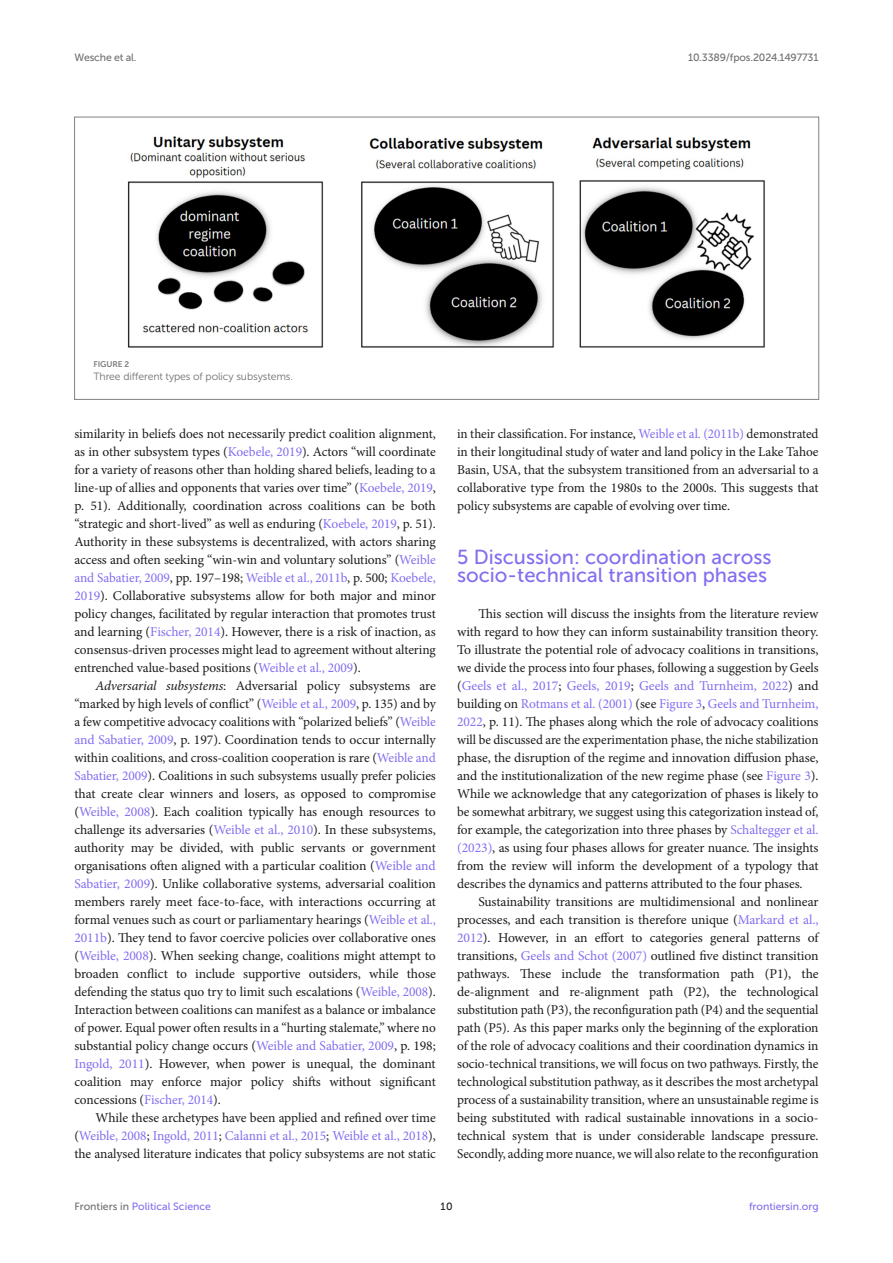
<style>
.page{position:relative;width:893px;height:1263px;background:#fff}
.page>*{position:absolute;margin:0;border:0;box-sizing:border-box;transform-origin:0 0}
.HEAD_1{font:20.25px/18px "Museo Sans 500";color:#856df0}
.TEXT{font:13.5px/18px "Minion Pro";letter-spacing:-.005em;color:#1b1c1b;text-align:justify}
.t1{font:10.5px "Museo Sans 500";color:#856df0}
.FIG_LEG{font:10.5px "Museo Sans 300";letter-spacing:-.01em;color:#706f70}
.t2{font:10.5px "Museo Sans 500";letter-spacing:-.015em;color:#706f70}
.t3{font:10.5px "Museo Sans 500";color:#1b1c1b}
.FIG_HD{font:8.25px "Museo Sans 700";letter-spacing:-.01em;color:#7e7f7f}
.s1{color:#856df0}
.s2{font-style:italic}
.s3{color:#706f70}
</style>
<div class="page">
<img style="left:128px;top:136px;width:637px;height:212px">
<p class="t2" style="left:74px;top:51px;width:63px">Wesche et al.</p>
<p class="t2" style="left:688px;top:51px;width:132px">10.3389/fpos.2024.1497731</p>
<p class="FIG_HD" style="left:94px;top:359px;width:37px">FIGURE 2</p>
<p class="FIG_LEG" style="left:94px;top:371px;width:201px">Three different types of policy subsystems.</p>
<p class="TEXT" style="left:74px;top:425px;width:363px">similarity in beliefs does not necessarily predict coalition alignment, as in other subsystem types (<span class="s1">Koebele, 2019</span>). Actors “will coordinate for a variety of reasons other than holding shared beliefs, leading to a line-up of allies and opponents that varies over time” (<span class="s1">Koebele, 2019</span>, p. 51). Additionally, coordination across coalitions can be both “strategic and short-lived” as well as enduring (<span class="s1">Koebele, 2019</span>, p. 51).<br>Authority in these subsystems is decentralized, with actors sharing access and often seeking “win-win and voluntary solutions” (<span class="s1">Weible and Sabatier, 2009</span>, pp. 197–198; <span class="s1">Weible et al., 2011b</span>, p. 500; <span class="s1">Koebele, 2019</span>). Collaborative subsystems allow for both major and minor policy changes, facilitated by regular interaction that promotes trust and learning (<span class="s1">Fischer, 2014</span>). However, there is a risk of inaction, as consensus-driven processes might lead to agreement without altering entrenched value-based positions (<span class="s1">Weible et al., 2009</span>).</p>
<p class="TEXT" style="left:74px;top:677px;width:363px;text-indent:21px"><span class="s2">Adversarial subsystems</span>: Adversarial policy subsystems are “marked by high levels of conflict” (<span class="s1">Weible et al., 2009</span>, p. 135) and by a few competitive advocacy coalitions with “polarized beliefs” (<span class="s1">Weible and Sabatier, 2009</span>, p. 197). Coordination tends to occur internally within coalitions, and cross-coalition cooperation is rare (<span class="s1">Weible and Sabatier, 2009</span>). Coalitions in such subsystems usually prefer policies that create clear winners and losers, as opposed to compromise (<span class="s1">Weible, 2008</span>). Each coalition typically has enough resources to challenge its adversaries (<span class="s1">Weible et al., 2010</span>). In these subsystems, authority may be divided, with public servants or government organisations often aligned with a particular coalition (<span class="s1">Weible and Sabatier, 2009</span>). Unlike collaborative systems, adversarial coalition members rarely meet face-to-face, with interactions occurring at formal venues such as court or parliamentary hearings (<span class="s1">Weible et al., 2011b</span>). They tend to favor coercive policies over collaborative ones (<span class="s1">Weible, 2008</span>). When seeking change, coalitions might attempt to broaden conflict to include supportive outsiders, while those defending the status quo try to limit such escalations (<span class="s1">Weible, 2008</span>).<br>Interaction between coalitions can manifest as a balance or imbalance of power. Equal power often results in a “hurting stalemate,” where no substantial policy change occurs (<span class="s1">Weible and Sabatier, 2009</span>, p. 198; <span class="s1">Ingold, 2011</span>). However, when power is unequal, the dominant coalition may enforce major policy shifts without significant concessions (<span class="s1">Fischer, 2014</span>).</p>
<p class="TEXT" style="left:74px;top:1109px;width:363px;text-indent:21px">While these archetypes have been applied and refined over time (<span class="s1">Weible, 2008</span>; <span class="s1">Ingold, 2011</span>; <span class="s1">Calanni et al., 2015</span>; <span class="s1">Weible et al., 2018</span>), the analysed literature indicates that policy subsystems are not static</p>
<p class="TEXT" style="left:457px;top:425px;width:363px">in their classification. For instance, <span class="s1">Weible et al. (2011b)</span> demonstrated in their longitudinal study of water and land policy in the Lake Tahoe Basin, USA, that the subsystem transitioned from an adversarial to a collaborative type from the 1980s to the 2000s. This suggests that policy subsystems are capable of evolving over time.</p>
<p class="HEAD_1" style="left:457px;top:548px;width:316px">5 Discussion: coordination across socio-technical transition phases</p>
<p class="TEXT" style="left:457px;top:605px;width:363px;text-indent:21px">This section will discuss the insights from the literature review with regard to how they can inform sustainability transition theory.<br>To illustrate the potential role of advocacy coalitions in transitions, we divide the process into four phases, following a suggestion by Geels (<span class="s1">Geels et al., 2017</span>; <span class="s1">Geels, 2019</span>; <span class="s1">Geels and Turnheim, 2022</span>) and building on <span class="s1">Rotmans et al. (2001)</span> (see <span class="s1">Figure 3</span>, <span class="s1">Geels and Turnheim, 2022</span>, p. 11). The phases along which the role of advocacy coalitions will be discussed are the experimentation phase, the niche stabilization phase, the disruption of the regime and innovation diffusion phase, and the institutionalization of the new regime phase (see <span class="s1">Figure 3</span>).<br>While we acknowledge that any categorization of phases is likely to be somewhat arbitrary, we suggest using this categorization instead of, for example, the categorization into three phases by <span class="s1">Schaltegger et al. (2023)</span>, as using four phases allows for greater nuance. The insights from the review will inform the development of a typology that describes the dynamics and patterns attributed to the four phases.</p>
<p class="TEXT" style="left:457px;top:893px;width:363px;text-indent:21px">Sustainability transitions are multidimensional and nonlinear processes, and each transition is therefore unique (<span class="s1">Markard et al., 2012</span>). However, in an effort to categories general patterns of transitions, <span class="s1">Geels and Schot (2007)</span> outlined five distinct transition pathways. These include the transformation path (P1), the de-alignment and re-alignment path (P2), the technological substitution path (P3), the reconfiguration path (P4) and the sequential path (P5). As this paper marks only the beginning of the exploration of the role of advocacy coalitions and their coordination dynamics in socio-technical transitions, we will focus on two pathways. Firstly, the technological substitution pathway, as it describes the most archetypal process of a sustainability transition, where an unsustainable regime is being substituted with radical sustainable innovations in a socio&shy;technical system that is under considerable landscape pressure.<br>Secondly, adding more nuance, we will also relate to the reconfiguration</p>
<p class="t1" style="left:74px;top:1200px;width:138px"><span class="s3">Frontiers in</span> Political Science</p>
<p class="t3" style="left:440px;top:1200px;width:14px">10</p>
<p class="t1" style="left:749px;top:1200px;width:71px">frontiersin.org</p>
</div>
